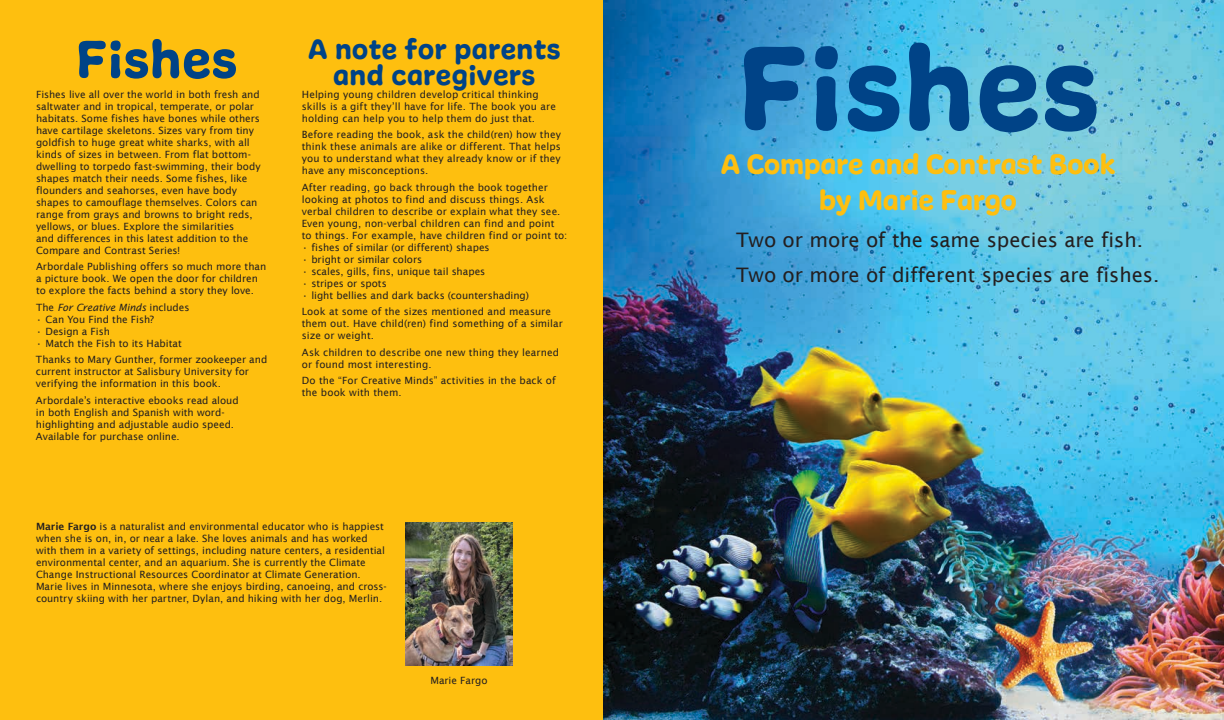
<style>
.page{position:relative;width:1224px;height:720px;background:#fff}
.page>*{position:absolute;margin:0;border:0;box-sizing:border-box;transform-origin:0 0}
.t1{font:125px "Freude";letter-spacing:.02em;color:#004387}
.t2{font:55.7px "Freude";letter-spacing:.02em;color:#004387}
.t3{font:30px/36px "Freude";color:#febf0f;text-align:center}
.t4{font:30px/26px "Freude";letter-spacing:.02em;color:#004387;text-align:center}
.t5{font:20px/35px "Lucida Sans";color:#231f20}
.t6{font:10px/12px "Lucida Sans";color:#231f20}
.t7{font:italic 10px "Lucida Sans";letter-spacing:-.015em;color:#231f20}
.s1{font-style:normal}
.s2{font-weight:600}
</style>
<div class="page">
<div style="left:0;top:0;width:612px;height:720px;background:#febf0f"></div>
<img style="left:405px;top:522px;width:108px;height:144px">
<img style="left:603px;top:0;width:621px;height:720px">
<h2 class="t2" style="left:76px;top:25px;width:162px">Fishes</h2>
<p class="t6" style="left:36px;top:88px;width:226px">Fishes live all over the world in both fresh and saltwater and in tropical, temperate, or polar habitats. Some fishes have bones while others have cartilage skeletons. Sizes vary from tiny goldfish to huge great white sharks, with all kinds of sizes in between. From flat bottom&shy;dwelling to torpedo fast-swimming, their body shapes match their needs. Some fishes, like flounders and seahorses, even have body shapes to camouflage themselves. Colors can range from grays and browns to bright reds, yellows, or blues. Explore the similarities<br>and differences in this latest addition to the Compare and Contrast Series!</p>
<p class="t6" style="left:36px;top:261px;width:232px">Arbordale Publishing offers so much more than a picture book. We open the door for children to explore the facts behind a story they love.</p>
<p class="t7" style="left:36px;top:301px;width:155px"><span class="s1">The</span> For Creative Minds <span class="s1">includes</span></p>
<p class="t6" style="left:36px;top:313px;width:120px">• Can You Find the Fish?</p>
<p class="t6" style="left:36px;top:325px;width:75px">• Design a Fish</p>
<p class="t6" style="left:36px;top:335px;width:233px;line-height:16.5px">• Match the Fish to its Habitat<br>Thanks to Mary Gunther, former zookeeper and</p>
<p class="t6" style="left:36px;top:366px;width:215px">current instructor at Salisbury University for verifying the information in this book.</p>
<p class="t6" style="left:36px;top:394px;width:204px">Arbordale’s interactive ebooks read aloud in both English and Spanish with word&shy;highlighting and adjustable audio speed.<br>Available for purchase online.</p>
<h3 class="t4" style="left:308px;top:36px;width:254px">A note for parents and caregivers</h3>
<p class="t6" style="left:302px;top:88px;width:256px">Helping young children develop critical thinking skills is a gift they’ll have for life. The book you are holding can help you to help them do just that.</p>
<p class="t6" style="left:302px;top:129px;width:261px;text-align:justify">Before reading the book, ask the child(ren) how they think these animals are alike or different. That helps you to understand what they already know or if they have any misconceptions.</p>
<p class="t6" style="left:302px;top:181px;width:267px">After reading, go back through the book together looking at photos to find and discuss things. Ask verbal children to describe or explain what they see.<br>Even young, non-verbal children can find and point<br>to things. For example, have children find or point to:</p>
<p class="t6" style="left:302px;top:241px;width:189px">• fishes of similar (or different) shapes</p>
<p class="t6" style="left:302px;top:253px;width:122px">• bright or similar colors</p>
<p class="t6" style="left:302px;top:265px;width:185px">• scales, gills, fins, unique tail shapes</p>
<p class="t6" style="left:302px;top:277px;width:86px">• stripes or spots</p>
<p class="t6" style="left:302px;top:287px;width:251px;line-height:16.5px">• light bellies and dark backs (countershading)<br>Look at some of the sizes mentioned and measure</p>
<p class="t6" style="left:302px;top:318px;width:263px">them out. Have child(ren) find something of a similar size or weight.</p>
<p class="t6" style="left:302px;top:346px;width:259px">Ask children to describe one new thing they learned or found most interesting.</p>
<p class="t6" style="left:302px;top:375px;width:255px">Do the “For Creative Minds” activities in the back of the book with them.</p>
<p class="t6" style="left:36px;top:520px;width:352px"><span class="s2">Marie Fargo</span> is a naturalist and environmental educator who is happiest when she is on, in, or near a lake. She loves animals and has worked with them in a variety of settings, including nature centers, a residential environmental center, and an aquarium. She is currently the Climate Change Instructional Resources Coordinator at Climate Generation.<br>Marie lives in Minnesota, where she enjoys birding, canoeing, and cross&shy;country skiing with her partner, Dylan, and hiking with her dog, Merlin.</p>
<p class="t6" style="left:430px;top:674px;width:59px">Marie Fargo</p>
<h1 class="t1" style="left:738px;top:11px;width:362px">Fishes</h1>
<h3 class="t3" style="left:721px;top:146px;width:396px">A Compare and Contrast Book by Marie Fargo</h3>
<h3 class="t5" style="left:736px;top:222px;width:425px">Two or more of the same species are fish.<br>Two or more of different species are fishes.</h3>
</div>
